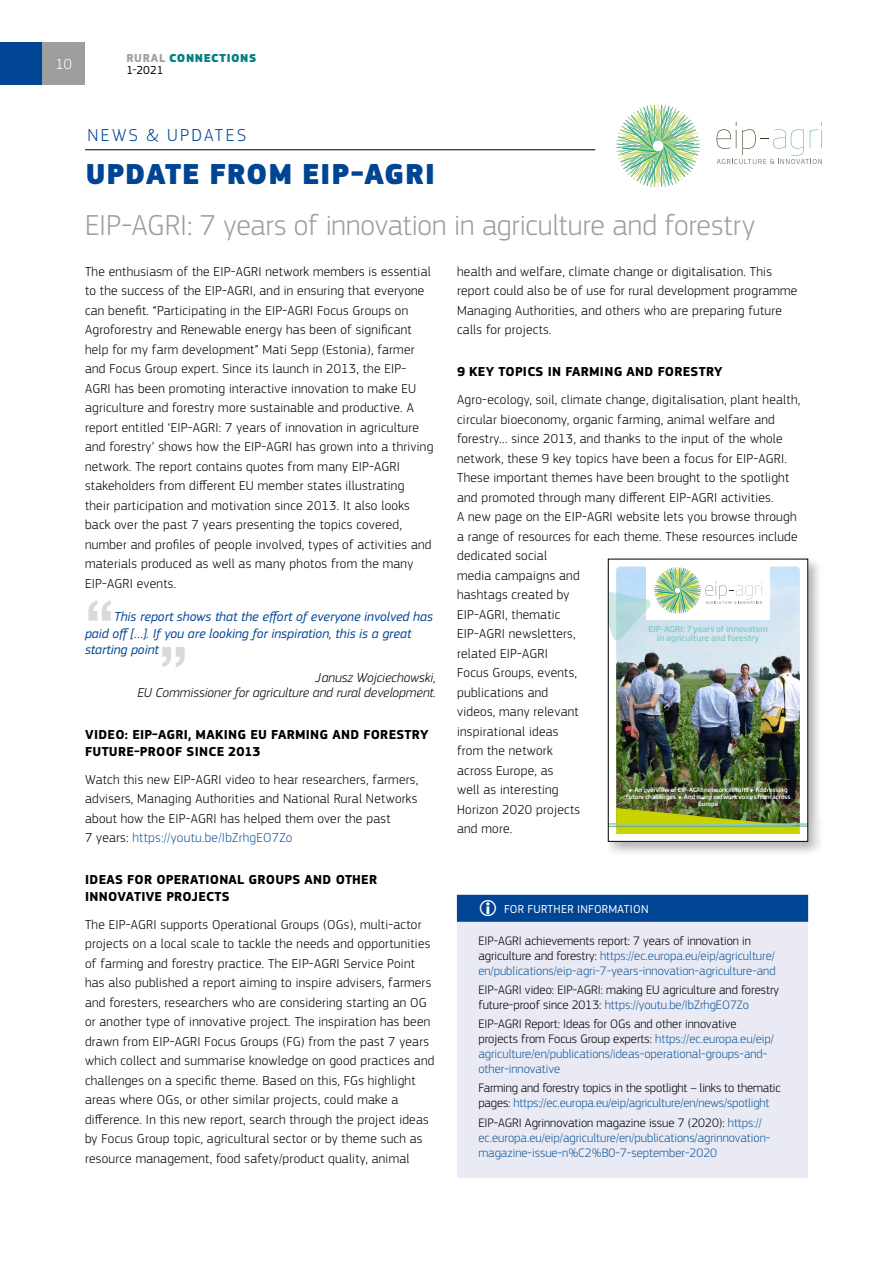
<style>
.page{position:relative;width:893px;height:1263px;background:#fff}
.page>*{position:absolute;margin:0;border:0;box-sizing:border-box;transform-origin:0 0}
._0_Citation_entre_gu{font:700 63px "Helvetica Neue LT Pro";color:#d9dadb}
._1_GRAND_TITRE_news{font:300 30px "EC Square Sans Pro";letter-spacing:-.005em;color:#9c9e9f}
.t1{font:900 30px "EC Square Sans Pro";letter-spacing:.03em;color:#004494}
._1_Rubrique_A__bleu{font:300 18px "EC Square Sans Pro";letter-spacing:.135em;color:#004494}
.t2{font:300 15px "EC Square Sans Pro";color:#fff}
._0_Body_LEFT{font:300 13.5px/19.5px "EC Square Sans Pro";letter-spacing:.02em;color:#000}
._3_TItre_3{font:700 13.5px/16.5px "EC Square Sans Pro";letter-spacing:.02em;color:#000}
._0_Citation_entre_gu-2{font:italic 13.5px/16.5px "EC Square Sans Pro";color:#004494}
._0_Nom_après_citatio{font:italic 300 13.5px/15px "EC Square Sans Pro";color:#000;text-align:right}
.Box_info_-_Body_noir{font:300 12.75px/15px "EC Square Sans Pro";color:#165b9a}
.Box_info_-_Body_noir-2{font:300 12.75px/15px "EC Square Sans Pro";letter-spacing:-.01em;color:#000}
.t3{font:900 12px/12px "EC Square Sans Pro";letter-spacing:.05em;color:#008183}
.t4{font:12px "EC Square Sans Pro";letter-spacing:.02em;color:#fff}
.t5{font:500 8.1px/9.6px "Soho Gothic Pro";color:#88cbc0;text-align:center}
.t6{font:500 5.85px/7.1px "Soho Gothic Pro";color:#fff}
.s1{font-weight:700;color:#9c9e9f}
.s2{font-weight:400;color:#000}
.s3{color:#165b9a}
.s4{font-size:22.5px;color:#fffffd}
.s5{color:#000}
</style>
<div class="page">
<div style="left:0;top:43px;width:43px;height:42px;background:#004494"></div>
<hr style="left:85px;top:149px;width:510px;height:1px;background:#000">
<svg style="left:717px;top:122px;width:105px;height:42px"></svg>
<hr style="left:658px;top:152px;width:1px;height:36px;background:#dae9b7">
<img style="left:617px;top:104px;width:83px;height:83px">
<div style="left:457px;top:895px;width:351px;height:283px;background:#e9eaf4"></div>
<div style="left:457px;top:895px;width:351px;height:27px;background:#004494"></div>
<div style="left:605px;top:556px;width:218px;height:301px;background:#000;opacity:.3"></div>
<div style="left:608px;top:559px;width:200px;height:282px;background:#fff"></div>
<img style="left:616px;top:566px;width:184px;height:242px">
<img style="left:610px;top:808px;width:196px;height:26px">
<div style="left:646px;top:562px;width:124px;height:58px;background:#fff"></div>
<svg style="left:610px;top:567px;width:153px;height:75px"></svg>
<svg style="left:678px;top:796px;width:4px;height:3px"></svg>
<div style="left:608px;top:559px;width:200px;height:282px;border:1px solid #000"></div>
<div style="left:43px;top:43px;width:42px;height:42px;background:#9c9e9f"></div>
<p class="t2" style="left:56px;top:56px;width:18px">10</p>
<p class="t3" style="left:126px;top:53px;width:131px"><span class="s1">RURAL</span> CONNECTIONS<br><span class="s2">1-2021</span></p>
<p class="_1_Rubrique_A__bleu" style="left:87px;top:125px;width:160px">NEWS &amp; UPDATES</p>
<p class="t1" style="left:85px;top:155px;width:351px">UPDATE FROM EIP-AGRI</p>
<p class="_1_GRAND_TITRE_news" style="left:85px;top:208px;width:672px">EIP-AGRI: 7 years of innovation in agriculture and forestry</p>
<p class="_0_Body_LEFT" style="left:85px;top:262px;width:350px">The enthusiasm of the EIP-AGRI network members is essential to the success of the EIP-AGRI, and in ensuring that everyone can benefit. “Participating in the EIP-AGRI Focus Groups on Agroforestry and Renewable energy has been of significant help for my farm development” Mati Sepp (Estonia), farmer and Focus Group expert. Since its launch in 2013, the EIP-AGRI has been promoting interactive innovation to make EU agriculture and forestry more sustainable and productive. A report entitled ‘EIP-AGRI: 7 years of innovation in agriculture and forestry’ shows how the EIP-AGRI has grown into a thriving network. The report contains quotes from many EIP-AGRI stakeholders from different EU member states illustrating<br>their participation and motivation since 2013. It also looks back over the past 7 years presenting the topics covered, number and profiles of people involved, types of activities and materials produced as well as many photos from the many EIP-AGRI events.</p>
<p class="_0_Citation_entre_gu" style="left:85px;top:584px;width:31px">“</p>
<p class="_0_Body_LEFT" style="left:457px;top:262px;width:342px">health and welfare, climate change or digitalisation. This report could also be of use for rural development programme Managing Authorities, and others who are preparing future calls for projects.</p>
<p class="_3_TItre_3" style="left:457px;top:364px;width:267px">9 KEY TOPICS IN FARMING AND FORESTRY</p>
<p class="_0_Body_LEFT" style="left:457px;top:390px;width:345px">Agro-ecology, soil, climate change, digitalisation, plant health, circular bioeconomy, organic farming, animal welfare and forestry… since 2013, and thanks to the input of the whole network, these 9 key topics have been a focus for EIP-AGRI.<br>These important themes have been brought to the spotlight and promoted through many different EIP-AGRI activities.<br>A new page on the EIP-AGRI website lets you browse through a range of resources for each theme. These resources include dedicated social<br>media campaigns and<br>hashtags created by<br>EIP-AGRI, thematic<br>EIP-AGRI newsletters,<br>related EIP-AGRI<br>Focus Groups, events,<br>publications and<br>videos, many relevant<br>inspirational ideas<br>from the network<br>across Europe, as<br>well as interesting<br>Horizon 2020 projects<br>and more.</p>
<p class="_0_Citation_entre_gu-2" style="left:85px;top:609px;width:349px;text-indent:29px">This report shows that the effort of everyone involved has paid off […]. If you are looking for inspiration, this is a great starting point</p>
<p class="t5" style="left:648px;top:623px;width:121px">EIP-AGRI: 7 years of innovation in agriculture and forestry</p>
<p class="_0_Citation_entre_gu" style="left:159px;top:630px;width:31px">”</p>
<p class="_0_Nom_après_citatio" style="left:137px;top:670px;width:300px">Janusz Wojciechowski,<br>EU Commissioner for agriculture and rural development.</p>
<p class="_3_TItre_3" style="left:85px;top:727px;width:345px">VIDEO: EIP-AGRI, MAKING EU FARMING AND FORESTRY<br>FUTURE-PROOF SINCE 2013</p>
<p class="_0_Body_LEFT" style="left:85px;top:769px;width:335px">Watch this new EIP-AGRI video to hear researchers, farmers, advisers, Managing Authorities and National Rural Networks about how the EIP-AGRI has helped them over the past<br>7 years: <span class="s3">https://youtu.be/IbZrhgEO7Zo</span></p>
<p class="_3_TItre_3" style="left:85px;top:872px;width:294px">IDEAS FOR OPERATIONAL GROUPS AND OTHER<br>INNOVATIVE PROJECTS</p>
<p class="_0_Body_LEFT" style="left:85px;top:914px;width:351px">The EIP-AGRI supports Operational Groups (OGs), multi-actor projects on a local scale to tackle the needs and opportunities of farming and forestry practice. The EIP-AGRI Service Point has also published a report aiming to inspire advisers, farmers and foresters, researchers who are considering starting an OG or another type of innovative project. The inspiration has been drawn from EIP-AGRI Focus Groups (FG) from the past 7 years which collect and summarise knowledge on good practices and challenges on a specific theme. Based on this, FGs highlight areas where OGs, or other similar projects, could make a difference. In this new report, search through the project ideas by Focus Group topic, agricultural sector or by theme such as resource management, food safety/product quality, animal</p>
<p class="t6" style="left:626px;top:786px;width:163px;text-indent:8px">An overview of EIP-AGRI network results Addressing future challenges</p>
<p class="t6" style="left:698px;top:793px;width:94px;text-indent:-14px">And many network voices from across<br>Europe</p>
<p class="t4" style="left:478px;top:902px;width:172px"><span class="s4">΂</span> FOR FURTHER INFORMATION</p>
<p class="Box_info_-_Body_noir" style="left:478px;top:933px;width:299px"><span class="s5">EIP-AGRI achievements report: 7 years of innovation in agriculture and forestry:</span> https://ec.europa.eu/eip/agriculture/ en/publications/eip-agri-7-years-innovation-agriculture-and</p>
<p class="Box_info_-_Body_noir-2" style="left:478px;top:982px;width:302px">EIP-AGRI video: EIP-AGRI: making EU agriculture and forestry future-proof since 2013: <span class="s3">https://youtu.be/IbZrhgEO7Zo</span></p>
<p class="Box_info_-_Body_noir" style="left:478px;top:1016px;width:297px"><span class="s5">EIP-AGRI Report: Ideas for OGs and other innovative projects from Focus Group experts:</span> https://ec.europa.eu/eip/ agriculture/en/publications/ideas-operational-groups-and&shy;other-innovative</p>
<p class="Box_info_-_Body_noir-2" style="left:478px;top:1081px;width:304px">Farming and forestry topics in the spotlight – links to thematic pages: <span class="s3">https://ec.europa.eu/eip/agriculture/en/news/spotlight</span></p>
<p class="Box_info_-_Body_noir" style="left:478px;top:1115px;width:293px"><span class="s5">EIP-AGRI Agrinnovation magazine issue 7 (2020):</span> https:// ec.europa.eu/eip/agriculture/en/publications/agrinnovation&shy;magazine-issue-n%C2%B0-7-september-2020</p>
</div>
